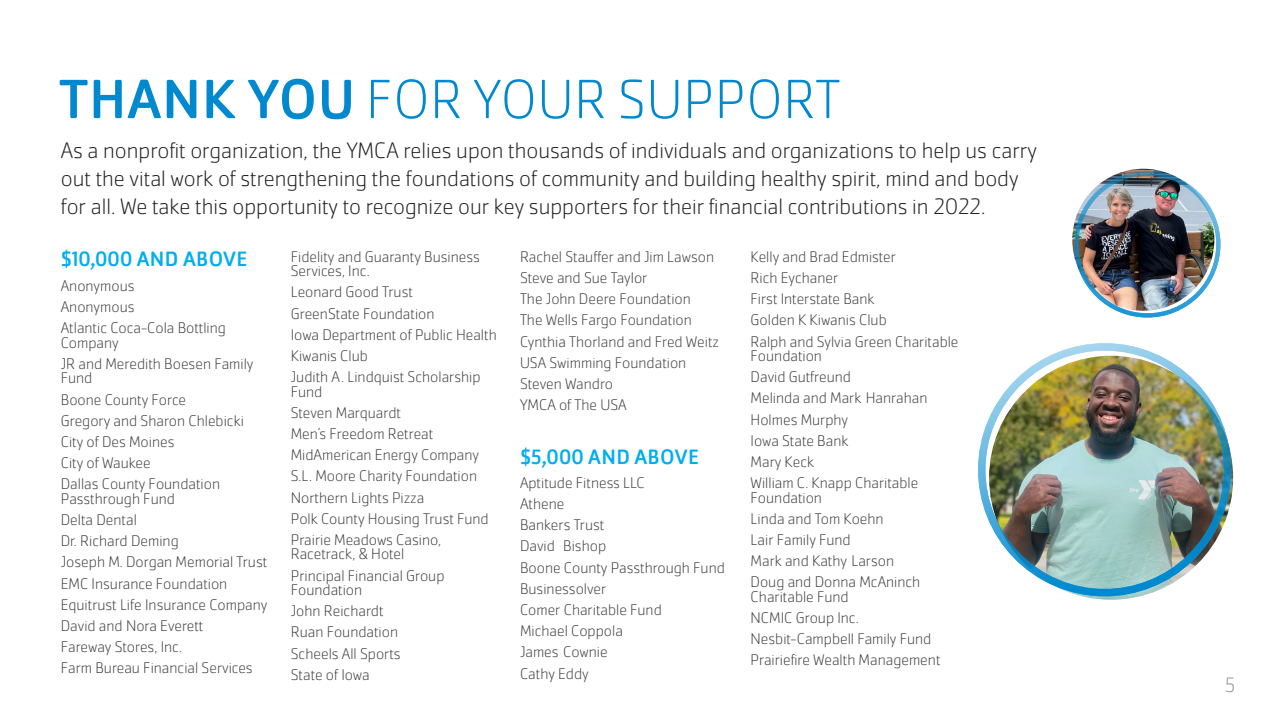
<style>
.page{position:relative;width:1280px;height:720px;background:#fff}
.page>*{position:absolute;margin:0;border:0;box-sizing:border-box;transform-origin:0 0}
.t1{font:200 57.36px "Cachet Pro";letter-spacing:.015em;color:#0089cf}
.t2{font:200 23.2px "Cachet Pro";color:#231f20}
.t3{font:200 21.64px "Cachet Pro";color:#939598}
.t4{font:21.56px "Cachet Pro";letter-spacing:.015em;color:#00aeef}
.t5{font:200 16px/14.4px "Cachet Pro";color:#3e3e3f}
.s1{font-weight:400}
</style>
<div class="page">
<img style="left:1072px;top:168px;width:149px;height:150px">
<img style="left:978px;top:343px;width:256px;height:257px">
<p class="t1" style="left:59px;top:67px;width:783px"><span class="s1">THANK YOU</span> FOR YOUR SUPPORT</p>
<p class="t2" style="left:61px;top:137px;width:978px">As a nonprofit organization, the YMCA relies upon thousands of individuals and organizations to help us carry</p>
<p class="t2" style="left:61px;top:165px;width:959px">out the vital work of strengthening the foundations of community and building healthy spirit, mind and body</p>
<p class="t2" style="left:61px;top:193px;width:926px">for all. We take this opportunity to recognize our key supporters for their financial contributions in 2022.</p>
<p class="t4" style="left:61px;top:246px;width:188px">$10,000 AND ABOVE</p>
<p class="t5" style="left:520px;top:250px;width:196px">Rachel Stauffer and Jim Lawson</p>
<p class="t5" style="left:520px;top:271px;width:129px">Steve and Sue Taylor</p>
<p class="t5" style="left:520px;top:292px;width:172px">The John Deere Foundation</p>
<p class="t5" style="left:520px;top:313px;width:173px">The Wells Fargo Foundation</p>
<p class="t5" style="left:520px;top:334px;width:200px">Cynthia Thorland and Fred Weitz</p>
<p class="t5" style="left:520px;top:356px;width:168px">USA Swimming Foundation</p>
<p class="t5" style="left:520px;top:377px;width:95px">Steven Wandro</p>
<p class="t5" style="left:520px;top:398px;width:108px">YMCA of The USA</p>
<p class="t5" style="left:291px;top:250px;width:191px">Fidelity and Guaranty Business<br>Services, Inc.</p>
<p class="t5" style="left:291px;top:285px;width:124px">Leonard Good Trust</p>
<p class="t5" style="left:291px;top:306px;width:145px">GreenState Foundation</p>
<p class="t5" style="left:291px;top:328px;width:207px">Iowa Department of Public Health</p>
<p class="t5" style="left:291px;top:349px;width:79px">Kiwanis Club</p>
<p class="t5" style="left:291px;top:370px;width:191px">Judith A. Lindquist Scholarship<br>Fund</p>
<p class="t5" style="left:291px;top:406px;width:112px">Steven Marquardt</p>
<p class="t5" style="left:291px;top:427px;width:144px">Men’s Freedom Retreat</p>
<p class="t5" style="left:291px;top:448px;width:190px">MidAmerican Energy Company</p>
<p class="t5" style="left:291px;top:469px;width:188px">S.L. Moore Charity Foundation</p>
<p class="t5" style="left:291px;top:490px;width:135px">Northern Lights Pizza</p>
<p class="t5" style="left:291px;top:512px;width:199px">Polk County Housing Trust Fund</p>
<p class="t5" style="left:291px;top:533px;width:152px">Prairie Meadows Casino,<br>Racetrack, &amp; Hotel</p>
<p class="t5" style="left:291px;top:568px;width:155px">Principal Financial Group<br>Foundation</p>
<p class="t5" style="left:291px;top:604px;width:94px">John Reichardt</p>
<p class="t5" style="left:291px;top:625px;width:109px">Ruan Foundation</p>
<p class="t5" style="left:291px;top:646px;width:111px">Scheels All Sports</p>
<p class="t5" style="left:291px;top:668px;width:80px">State of Iowa</p>
<p class="t5" style="left:751px;top:250px;width:147px">Kelly and Brad Edmister</p>
<p class="t5" style="left:751px;top:271px;width:89px">Rich Eychaner</p>
<p class="t5" style="left:751px;top:292px;width:126px">First Interstate Bank</p>
<p class="t5" style="left:751px;top:313px;width:138px">Golden K Kiwanis Club</p>
<p class="t5" style="left:751px;top:334px;width:209px">Ralph and Sylvia Green Charitable<br>Foundation</p>
<p class="t5" style="left:751px;top:370px;width:102px">David Gutfreund</p>
<p class="t5" style="left:751px;top:391px;width:178px">Melinda and Mark Hanrahan</p>
<p class="t5" style="left:751px;top:412px;width:99px">Holmes Murphy</p>
<p class="t5" style="left:751px;top:434px;width:99px">Iowa State Bank</p>
<p class="t5" style="left:751px;top:455px;width:65px">Mary Keck</p>
<p class="t5" style="left:751px;top:476px;width:169px">William C. Knapp Charitable<br>Foundation</p>
<p class="t5" style="left:751px;top:512px;width:135px">Linda and Tom Koehn</p>
<p class="t5" style="left:751px;top:533px;width:102px">Lair Family Fund</p>
<p class="t5" style="left:751px;top:554px;width:145px">Mark and Kathy Larson</p>
<p class="t5" style="left:751px;top:575px;width:171px">Doug and Donna McAninch<br>Charitable Fund</p>
<p class="t5" style="left:751px;top:611px;width:110px">NCMIC Group Inc.</p>
<p class="t5" style="left:751px;top:632px;width:182px">Nesbit-Campbell Family Fund</p>
<p class="t5" style="left:751px;top:653px;width:191px">Prairiefire Wealth Management</p>
<p class="t5" style="left:61px;top:279px;width:75px">Anonymous</p>
<p class="t5" style="left:61px;top:300px;width:75px">Anonymous</p>
<p class="t5" style="left:61px;top:321px;width:167px">Atlantic Coca-Cola Bottling<br>Company</p>
<p class="t5" style="left:61px;top:357px;width:194px">JR and Meredith Boesen Family<br>Fund</p>
<p class="t5" style="left:61px;top:392px;width:127px">Boone County Force</p>
<p class="t5" style="left:61px;top:414px;width:185px">Gregory and Sharon Chlebicki</p>
<p class="t5" style="left:61px;top:435px;width:115px">City of Des Moines</p>
<p class="t5" style="left:61px;top:456px;width:92px">City of Waukee</p>
<p class="t5" style="left:61px;top:477px;width:161px">Dallas County Foundation<br>Passthrough Fund</p>
<p class="t5" style="left:61px;top:513px;width:78px">Delta Dental</p>
<p class="t5" style="left:61px;top:534px;width:119px">Dr. Richard Deming</p>
<p class="t5" style="left:61px;top:555px;width:208px">Joseph M. Dorgan Memorial Trust</p>
<p class="t5" style="left:61px;top:576px;width:168px">EMC Insurance Foundation</p>
<p class="t5" style="left:61px;top:598px;width:208px">Equitrust Life Insurance Company</p>
<p class="t5" style="left:61px;top:619px;width:144px">David and Nora Everett</p>
<p class="t5" style="left:61px;top:640px;width:123px">Fareway Stores, Inc.</p>
<p class="t5" style="left:61px;top:661px;width:193px">Farm Bureau Financial Services</p>
<p class="t4" style="left:520px;top:444px;width:181px">$5,000 AND ABOVE</p>
<p class="t5" style="left:520px;top:476px;width:126px">Aptitude Fitness LLC</p>
<p class="t5" style="left:520px;top:497px;width:46px">Athene</p>
<p class="t5" style="left:520px;top:518px;width:86px">Bankers Trust</p>
<p class="t5" style="left:520px;top:539px;width:88px">David Bishop</p>
<p class="t5" style="left:520px;top:560px;width:206px">Boone County Passthrough Fund</p>
<p class="t5" style="left:520px;top:582px;width:88px">Businessolver</p>
<p class="t5" style="left:520px;top:603px;width:143px">Comer Charitable Fund</p>
<p class="t5" style="left:520px;top:624px;width:104px">Michael Coppola</p>
<p class="t5" style="left:520px;top:645px;width:89px">James Cownie</p>
<p class="t5" style="left:520px;top:666px;width:70px">Cathy Eddy</p>
<h3 class="t3" style="left:1225px;top:673px;width:12px">5</h3>
</div>
